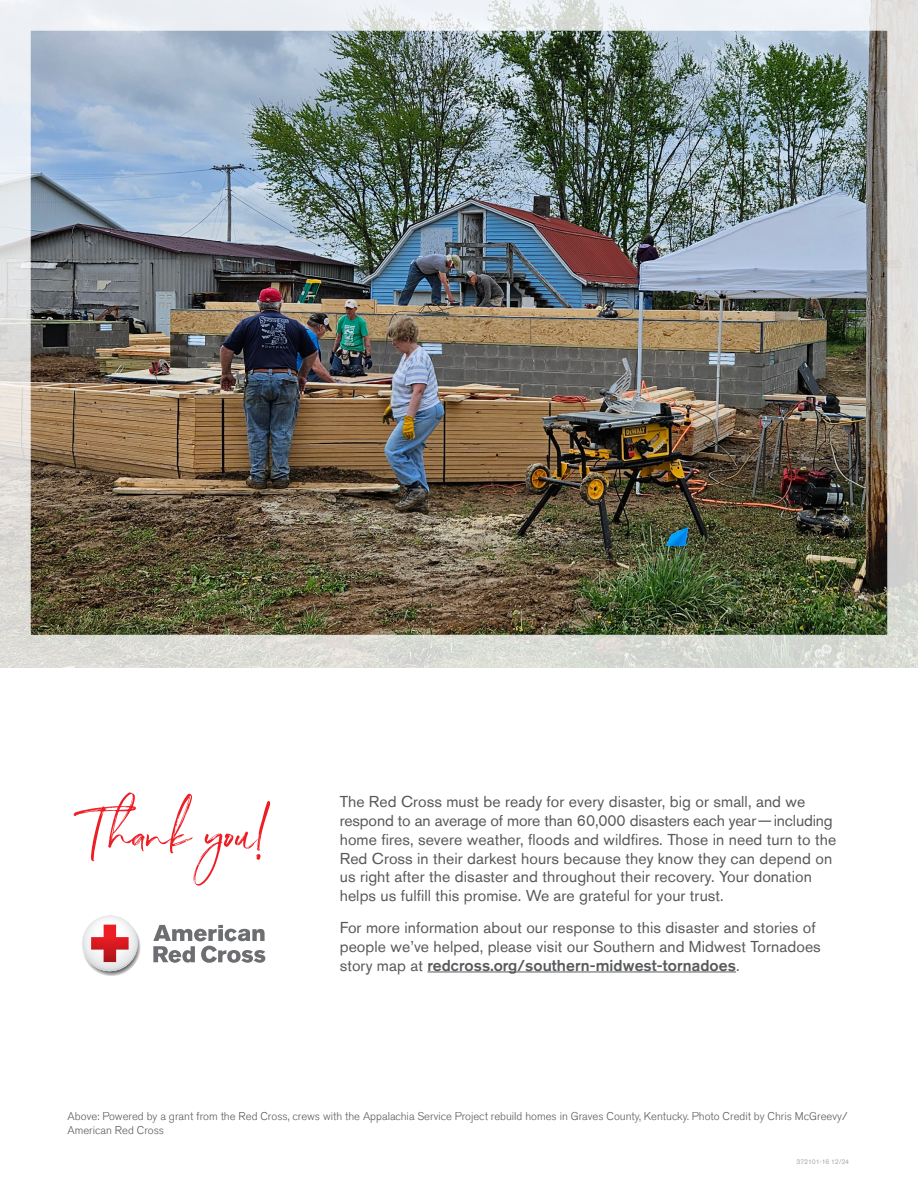
<style>
.page{position:relative;width:918px;height:1188px;background:#fff}
.page>*{position:absolute;margin:0;border:0;box-sizing:border-box;transform-origin:0 0}
.t1{font:15.75px/18.8px "Akzidenz Grotesk Std";letter-spacing:.005em;color:#58595b}
.t2{font:300 11.25px/13.5px "Akzidenz Grotesk Std";color:#58595b}
.t3{font:6.75px "Akzidenz Grotesk Std";letter-spacing:-.01em;color:#a7a9ac}
.s1{font-weight:500}
</style>
<div class="page">
<img style="left:0;top:0;width:918px;height:668px">
<hr style="left:427px;top:972px;width:309px;height:1px;background:#58595b">
<svg style="left:73px;top:792px;width:197px;height:94px"></svg>
<svg style="left:82px;top:915px;width:59px;height:61px"></svg>
<svg style="left:153px;top:925px;width:112px;height:38px"></svg>
<p class="t1" style="left:340px;top:792px;width:498px">The Red Cross must be ready for every disaster, big or small, and we respond to an average of more than 60,000 disasters each year—including home fires, severe weather, floods and wildfires. Those in need turn to the Red Cross in their darkest hours because they know they can depend on us right after the disaster and throughout their recovery. Your donation helps us fulfill this promise. We are grateful for your trust.</p>
<p class="t1" style="left:340px;top:918px;width:483px">For more information about our response to this disaster and stories of people we’ve helped, please visit our Southern and Midwest Tornadoes story map at <span class="s1">redcross.org/southern-midwest-tornadoes</span>.</p>
<p class="t2" style="left:68px;top:1110px;width:781px">Above: Powered by a grant from the Red Cross, crews with the Appalachia Service Project rebuild homes in Graves County, Kentucky. Photo Credit by Chris McGreevy/<br>American Red Cross</p>
<p class="t3" style="left:796px;top:1157px;width:54px">372101-16 12/24</p>
</div>
